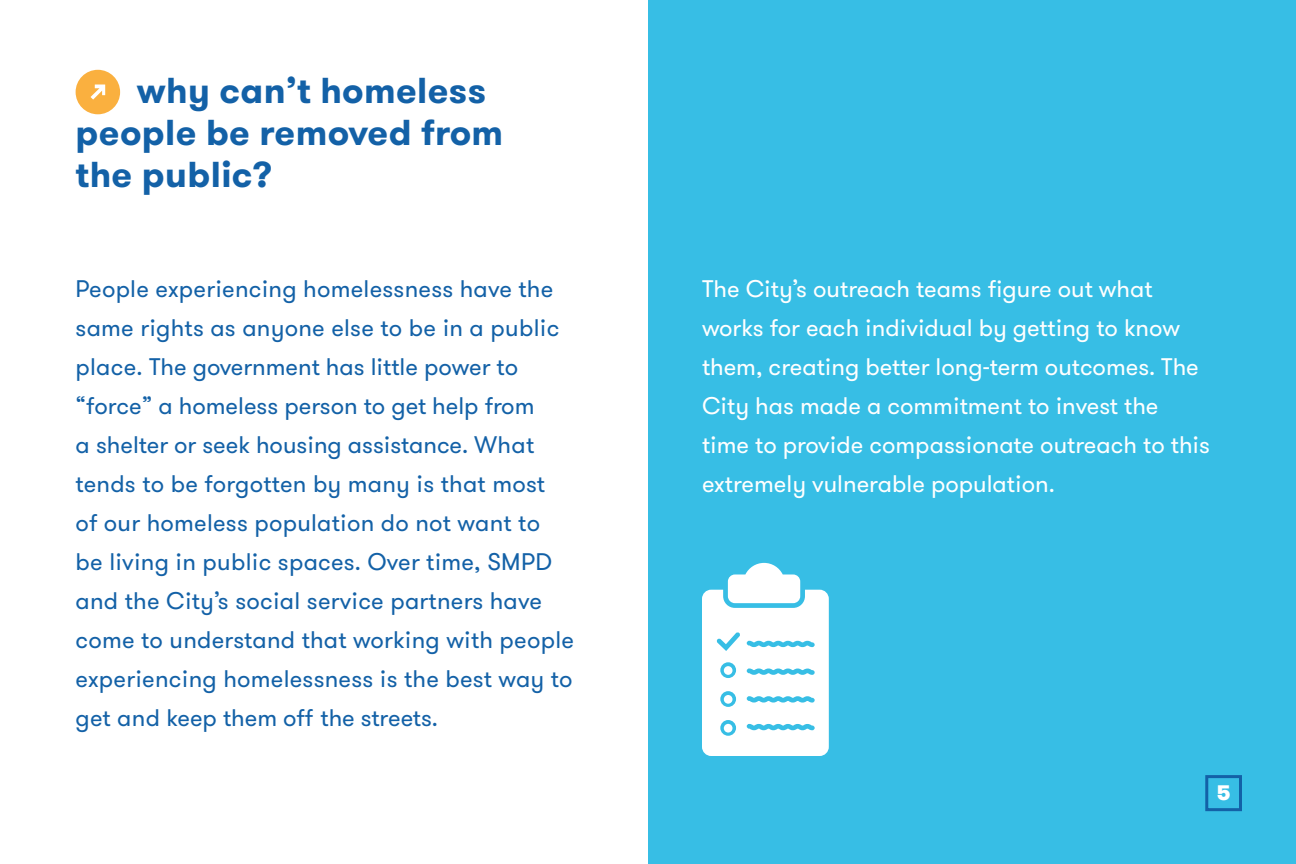
<style>
.page{position:relative;width:1296px;height:864px;background:#fff}
.page>*{position:absolute;margin:0;border:0;box-sizing:border-box;transform-origin:0 0}
.Body_Copy_-_REV{font:700 36px/42px "GT Walsheim";letter-spacing:.01em;color:#1361a7}
.Body_Copy_-_REV-2{font:24px/39px "GT Walsheim";letter-spacing:.01em;color:#1361a7}
.Body_Copy_-_REV-3{font:24px/39px "GT Walsheim";color:#fff}
.Body_Copy_-_REV-4{font:900 21px "GT Walsheim";color:#fff}
</style>
<div class="page">
<div style="left:648px;top:0;width:648px;height:864px;background:#37bee5"></div>
<div style="left:76px;top:70px;width:44px;height:44px;background:#fab03f;border-radius:50%"></div>
<svg style="left:91px;top:85px;width:14px;height:15px"></svg>
<svg style="left:702px;top:563px;width:127px;height:193px"></svg>
<div style="left:1205px;top:775px;width:37px;height:36px;border:3px solid #1361a7"></div>
<p class="Body_Copy_-_REV" style="left:76px;top:69px;width:429px;text-indent:61px">why can’t homeless people be removed from the public?</p>
<p class="Body_Copy_-_REV-2" style="left:76px;top:270px;width:500px">People experiencing homelessness have the same rights as anyone else to be in a public place. The government has little power to “force” a homeless person to get help from<br>a shelter or seek housing assistance. What tends to be forgotten by many is that most<br>of our homeless population do not want to<br>be living in public spaces. Over time, SMPD and the City’s social service partners have come to understand that working with people experiencing homelessness is the best way to get and keep them off the streets.</p>
<p class="Body_Copy_-_REV-3" style="left:702px;top:270px;width:510px">The City’s outreach teams figure out what works for each individual by getting to know them, creating better long-term outcomes. The City has made a commitment to invest the time to provide compassionate outreach to this extremely vulnerable population.</p>
<p class="Body_Copy_-_REV-4" style="left:1217px;top:779px;width:15px">5</p>
</div>
